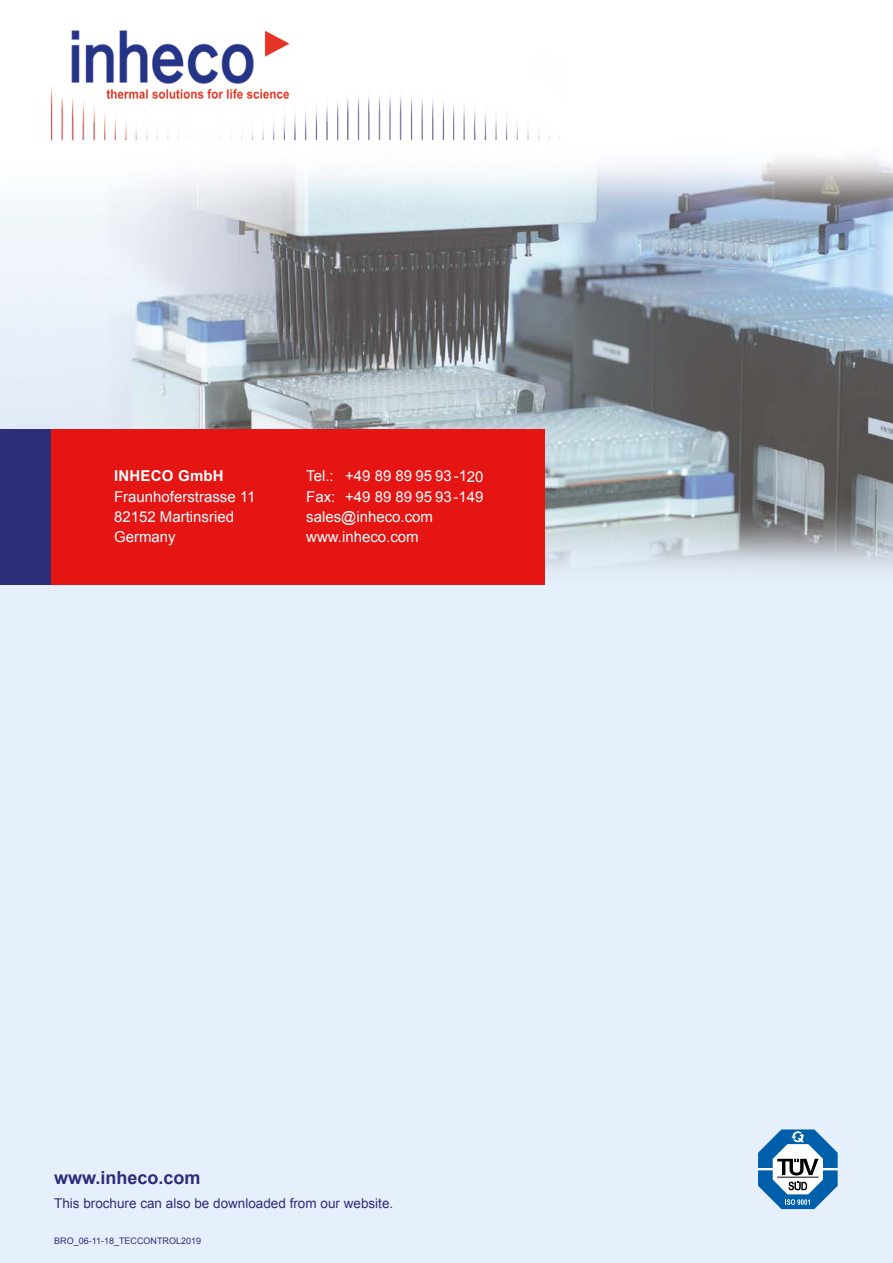
<style>
.page{position:relative;width:893px;height:1263px;background:#fff}
.page>*{position:absolute;margin:0;border:0;box-sizing:border-box;transform-origin:0 0}
.t1{font:700 18px "Arial";color:#2c2c79}
.t2{font:15px/20.2px "Arial";color:#fff}
.t3{font:700 15px "Arial";letter-spacing:.015em;color:#fff}
.t4{font:13.5px "Arial";color:#2c2c79}
.t5{font:9px "Arial";color:#2c2c79}
</style>
<div class="page">
<img style="left:0;top:158px;width:893px;height:1105px">
<img style="left:50px;top:86px;width:510px;height:55px">
<div style="left:51px;top:429px;width:494px;height:156px;background:#e41513"></div>
<div style="left:0;top:429px;width:51px;height:156px;background:#2c2c79"></div>
<svg style="left:758px;top:1129px;width:80px;height:80px"></svg>
<img style="left:61px;top:30px;width:236px;height:69px">
<p class="t3" style="left:114px;top:466px;width:111px">INHECO GmbH</p>
<p class="t2" style="left:114px;top:486px;width:143px">Fraunhoferstrasse 11<br>82152 Martinsried<br>Germany</p>
<p class="t2" style="left:306px;top:466px;width:179px">Tel.: +49 89 89 95 93 -120<br>Fax: +49 89 89 95 93-149 sales@inheco.com www.inheco.com</p>
<p class="t1" style="left:54px;top:1166px;width:148px">www.inheco.com</p>
<p class="t4" style="left:54px;top:1195px;width:341px">This brochure can also be downloaded from our website.</p>
<p class="t5" style="left:54px;top:1235px;width:148px">BRO_06-11-18_TECCONTROL2019</p>
</div>
